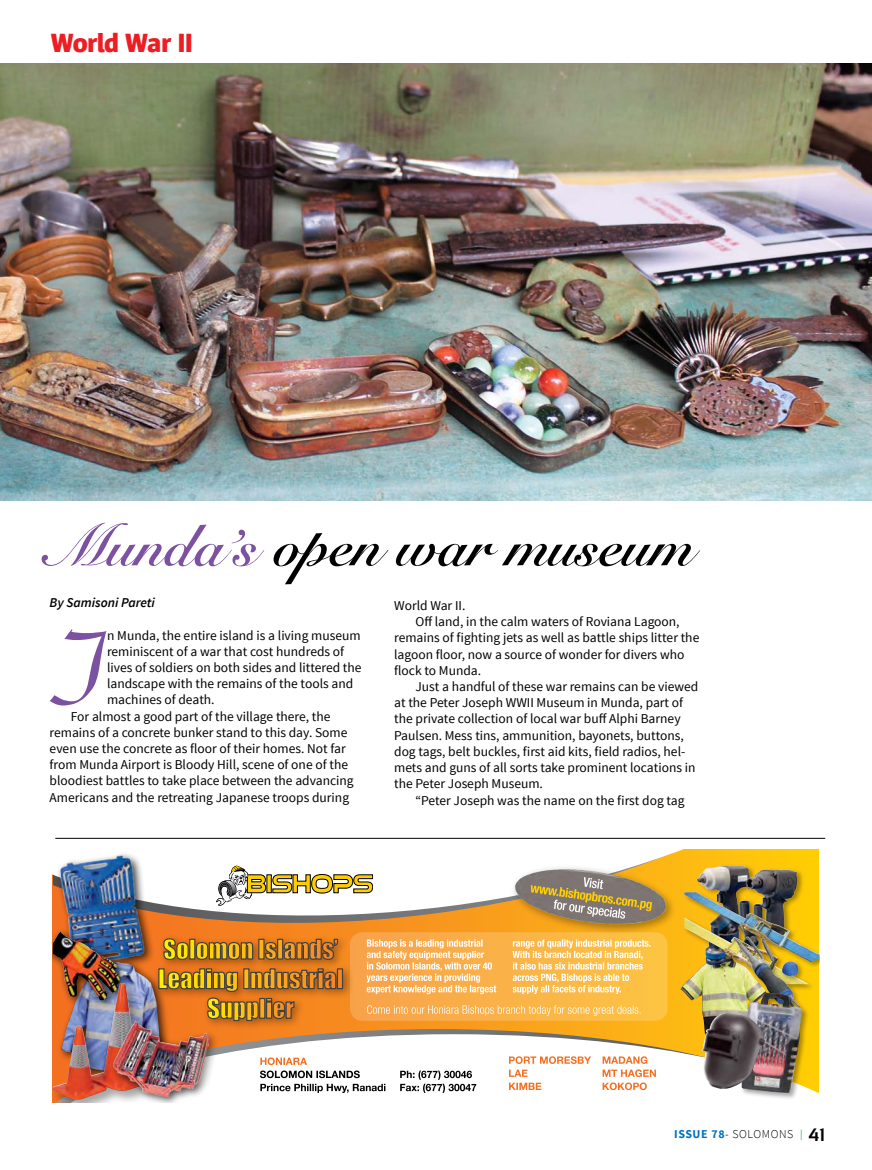
<style>
.page{position:relative;width:872px;height:1170px;background:#fff}
.page>*{position:absolute;margin:0;border:0;box-sizing:border-box;transform-origin:0 0}
.t1{font:105.15px "Argentine";color:#7c51a1}
.t2{font:58.5px "Snell Roundhand Bold Script";color:#000}
.t3{font:800 27px "Sun Sans";color:#ed1d24}
.t4{font:13.5px "Source Sans Pro";color:#000}
.t5{font:italic 600 13.5px "Source Sans Pro";color:#000}
.t6{font:300 12px "Source Sans Pro";letter-spacing:.05em;color:#000}
.s1{color:#7c51a1}
.s2{font-weight:700;color:#0072bc}
.s3{font-family:"Sansation";color:#41ad49}
.s4{font-family:"Sansation";font-weight:700;font-size:18px}
</style>
<div class="page">
<svg style="left:155px;top:939px;width:663px;height:89px"></svg>
<svg style="left:219px;top:1028px;width:600px;height:6px"></svg>
<svg style="left:219px;top:1034px;width:600px;height:60px"></svg>
<svg style="left:53px;top:849px;width:766px;height:90px"></svg>
<svg style="left:272px;top:874px;width:101px;height:19px"></svg>
<svg style="left:216px;top:865px;width:50px;height:40px"></svg>
<svg style="left:602px;top:1082px;width:45px;height:7px"></svg>
<svg style="left:602px;top:1069px;width:54px;height:7px"></svg>
<svg style="left:602px;top:1056px;width:45px;height:7px"></svg>
<svg style="left:509px;top:1082px;width:32px;height:7px"></svg>
<svg style="left:509px;top:1069px;width:18px;height:7px"></svg>
<svg style="left:509px;top:1056px;width:82px;height:7px"></svg>
<svg style="left:400px;top:1070px;width:76px;height:22px"></svg>
<svg style="left:260px;top:1070px;width:125px;height:22px"></svg>
<svg style="left:260px;top:1057px;width:47px;height:7px"></svg>
<img style="left:680px;top:958px;width:53px;height:88px">
<img style="left:693px;top:860px;width:123px;height:30px">
<div style="left:682px;top:890px;width:137px;height:101px;background:#000;opacity:.35"></div>
<img style="left:684px;top:892px;width:135px;height:92px">
<div style="left:733px;top:935px;width:73px;height:85px;background:#000;opacity:.35"></div>
<img style="left:734px;top:936px;width:65px;height:76px">
<div style="left:740px;top:990px;width:70px;height:110px;background:#000;opacity:.35"></div>
<img style="left:741px;top:992px;width:61px;height:101px">
<div style="left:350px;top:932px;width:317px;height:88px;background:linear-gradient(to right,#f7a14b,#fcc443);border-radius:13px"></div>
<svg style="left:367px;top:1005px;width:273px;height:10px"></svg>
<svg style="left:512px;top:939px;width:138px;height:54px"></svg>
<svg style="left:366px;top:939px;width:130px;height:55px"></svg>
<div style="left:202px;top:992px;width:103px;height:39px;background:#000;opacity:.35"></div>
<div style="left:153px;top:963px;width:201px;height:39px;background:#000;opacity:.35"></div>
<svg style="left:170px;top:970px;width:174px;height:51px"></svg>
<div style="left:159px;top:933px;width:189px;height:37px;background:#000;opacity:.35"></div>
<svg style="left:162px;top:937px;width:177px;height:23px"></svg>
<img style="left:701px;top:1012px;width:63px;height:77px">
<div style="left:510px;top:864px;width:167px;height:71px;background:#000;opacity:.35"></div>
<img style="left:514px;top:869px;width:153px;height:56px">
<svg style="left:531px;top:877px;width:121px;height:41px"></svg>
<div style="left:56px;top:851px;width:99px;height:123px;background:#000;opacity:.75"></div>
<img style="left:57px;top:851px;width:91px;height:106px">
<div style="left:57px;top:957px;width:113px;height:127px;background:#000;opacity:.75"></div>
<img style="left:130px;top:961px;width:15px;height:20px">
<div style="left:53px;top:927px;width:77px;height:83px;background:#000;opacity:.75"></div>
<img style="left:53px;top:930px;width:67px;height:51px">
<div style="left:53px;top:981px;width:112px;height:121px;background:#000;opacity:.35"></div>
<img style="left:53px;top:983px;width:100px;height:116px">
<div style="left:109px;top:1017px;width:110px;height:85px;background:#000;opacity:.75"></div>
<img style="left:114px;top:1020px;width:95px;height:76px">
<hr style="left:55px;top:838px;width:770px;height:1px;background:#000">
<img style="left:0;top:64px;width:872px;height:436px">
<h3 class="t3" style="left:51px;top:28px;width:143px">World War II</h3>
<h2 class="t2" style="left:50px;top:510px;width:645px"><span class="s1">Munda’s</span> open war museum</h2>
<p class="t4" style="left:394px;top:597px;width:73px">World War II.</p>
<p class="t4" style="left:415px;top:613px;width:266px">Off land, in the calm waters of Roviana Lagoon,</p>
<p class="t4" style="left:394px;top:629px;width:307px">remains of fighting jets as well as battle ships litter the</p>
<p class="t4" style="left:394px;top:645px;width:292px">lagoon floor, now a source of wonder for divers who</p>
<p class="t4" style="left:394px;top:662px;width:88px">flock to Munda.</p>
<p class="t4" style="left:415px;top:678px;width:284px">Just a handful of these war remains can be viewed</p>
<p class="t4" style="left:394px;top:694px;width:290px">at the Peter Joseph WWII Museum in Munda, part of</p>
<p class="t4" style="left:394px;top:710px;width:288px">the private collection of local war buff Alphi Barney</p>
<p class="t4" style="left:394px;top:726px;width:291px">Paulsen. Mess tins, ammunition, bayonets, buttons,</p>
<p class="t4" style="left:394px;top:743px;width:293px">dog tags, belt buckles, first aid kits, field radios, hel-</p>
<p class="t4" style="left:394px;top:759px;width:303px">mets and guns of all sorts take prominent locations in</p>
<p class="t4" style="left:394px;top:775px;width:150px">the Peter Joseph Museum.</p>
<p class="t4" style="left:415px;top:791px;width:271px">“Peter Joseph was the name on the first dog tag</p>
<p class="t5" style="left:50px;top:594px;width:107px">By Samisoni Pareti</p>
<h1 class="t1" style="left:51px;top:609px;width:52px">I</h1>
<p class="t4" style="left:107px;top:626px;width:255px">n Munda, the entire island is a living museum</p>
<p class="t4" style="left:107px;top:643px;width:239px">reminiscent of a war that cost hundreds of</p>
<p class="t4" style="left:107px;top:659px;width:256px">lives of soldiers on both sides and littered the</p>
<p class="t4" style="left:107px;top:675px;width:248px">landscape with the remains of the tools and</p>
<p class="t4" style="left:107px;top:691px;width:109px">machines of death.</p>
<p class="t4" style="left:71px;top:707px;width:261px">For almost a good part of the village there, the</p>
<p class="t4" style="left:50px;top:724px;width:299px">remains of a concrete bunker stand to this day. Some</p>
<p class="t4" style="left:50px;top:740px;width:298px">even use the concrete as floor of their homes. Not far</p>
<p class="t4" style="left:50px;top:756px;width:300px">from Munda Airport is Bloody Hill, scene of one of the</p>
<p class="t4" style="left:50px;top:772px;width:306px">bloodiest battles to take place between the advancing</p>
<p class="t4" style="left:50px;top:788px;width:301px">Americans and the retreating Japanese troops during</p>
<p class="t6" style="left:674px;top:1126px;width:153px"><span class="s2">ISSUE 78</span>- SOLOMONS <span class="s3">|</span> <span class="s4">41</span></p>
</div>
